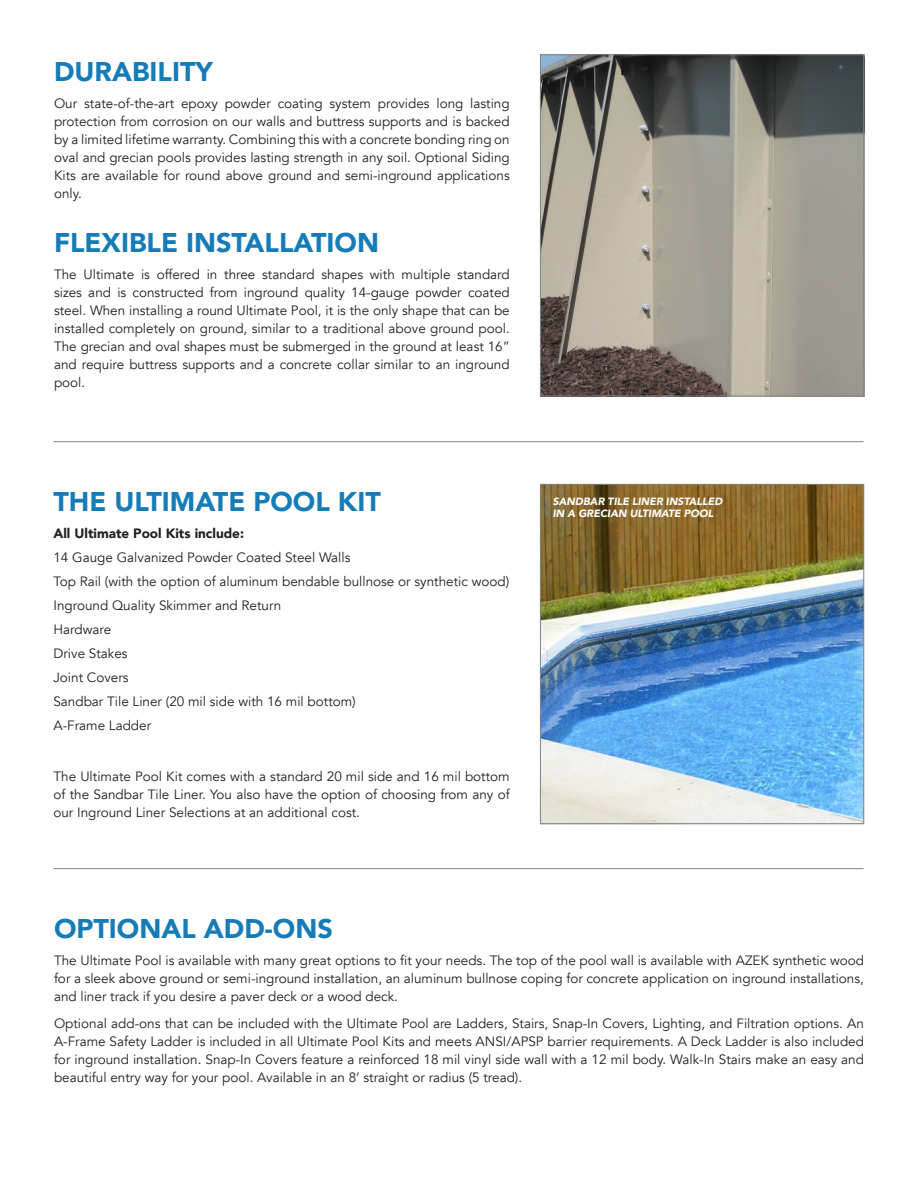
<style>
.page{position:relative;width:918px;height:1188px;background:#fff}
.page>*{position:absolute;margin:0;border:0;box-sizing:border-box;transform-origin:0 0}
.A-head-1{font:900 27px "Avenir";color:#157cb8}
._1-column{font:13.5px/18px "Avenir";color:#231f20;text-align:justify}
._1-column-2{font:900 13.5px "Avenir";color:#231f20}
.Part_Number{font:italic 900 10.5px "Avenir";color:#fff}
</style>
<div class="page">
<img style="left:542px;top:56px;width:320px;height:338px">
<hr style="left:54px;top:441px;width:810px;height:1px;background:#808285">
<div style="left:540px;top:54px;width:324px;height:342px;border:1px solid #808285"></div>
<img style="left:542px;top:486px;width:320px;height:336px">
<div style="left:540px;top:484px;width:324px;height:340px;border:1px solid #808285"></div>
<hr style="left:54px;top:868px;width:810px;height:1px;background:#808285">
<p class="A-head-1" style="left:54px;top:49px;width:160px">DURABILITY</p>
<p class="_1-column" style="left:54px;top:95px;width:457px">Our state-of-the-art epoxy powder coating system provides long lasting protection from corrosion on our walls and buttress supports and is backed by a limited lifetime warranty. Combining this with a concrete bonding ring on oval and grecian pools provides lasting strength in any soil. Optional Siding Kits are available for round above ground and semi-inground applications only.</p>
<p class="A-head-1" style="left:54px;top:220px;width:326px">FLEXIBLE INSTALLATION</p>
<p class="_1-column" style="left:54px;top:266px;width:457px">The Ultimate is offered in three standard shapes with multiple standard sizes and is constructed from inground quality 14-gauge powder coated steel. When installing a round Ultimate Pool, it is the only shape that can be installed completely on ground, similar to a traditional above ground pool.<br>The grecian and oval shapes must be submerged in the ground at least 16” and require buttress supports and a concrete collar similar to an inground pool.</p>
<p class="A-head-1" style="left:53px;top:478px;width:329px">THE ULTIMATE POOL KIT</p>
<p class="_1-column-2" style="left:53px;top:522px;width:192px">All Ultimate Pool Kits include:</p>
<p class="_1-column" style="left:53px;top:549px;width:299px">14 Gauge Galvanized Powder Coated Steel Walls</p>
<p class="_1-column" style="left:53px;top:573px;width:457px">Top Rail (with the option of aluminum bendable bullnose or synthetic wood)</p>
<p class="_1-column" style="left:53px;top:597px;width:229px">Inground Quality Skimmer and Return</p>
<p class="_1-column" style="left:53px;top:621px;width:59px">Hardware</p>
<p class="_1-column" style="left:53px;top:645px;width:76px">Drive Stakes</p>
<p class="_1-column" style="left:53px;top:669px;width:77px">Joint Covers</p>
<p class="_1-column" style="left:53px;top:693px;width:304px">Sandbar Tile Liner (20 mil side with 16 mil bottom)</p>
<p class="_1-column" style="left:53px;top:717px;width:99px">A-Frame Ladder</p>
<p class="_1-column" style="left:53px;top:768px;width:458px">The Ultimate Pool Kit comes with a standard 20 mil side and 16 mil bottom of the Sandbar Tile Liner. You also have the option of choosing from any of our Inground Liner Selections at an additional cost.</p>
<p class="Part_Number" style="left:553px;top:493px;width:171px">SANDBAR TILE LINER INSTALLED</p>
<p class="Part_Number" style="left:553px;top:505px;width:162px">IN A GRECIAN ULTIMATE POOL</p>
<p class="A-head-1" style="left:54px;top:906px;width:280px">OPTIONAL ADD-ONS</p>
<p class="_1-column" style="left:54px;top:952px;width:812px">The Ultimate Pool is available with many great options to fit your needs. The top of the pool wall is available with AZEK synthetic wood for a sleek above ground or semi-inground installation, an aluminum bullnose coping for concrete application on inground installations, and liner track if you desire a paver deck or a wood deck.</p>
<p class="_1-column" style="left:54px;top:1015px;width:812px">Optional add-ons that can be included with the Ultimate Pool are Ladders, Stairs, Snap-In Covers, Lighting, and Filtration options. An A-Frame Safety Ladder is included in all Ultimate Pool Kits and meets ANSI/APSP barrier requirements. A Deck Ladder is also included for inground installation. Snap-In Covers feature a reinforced 18 mil vinyl side wall with a 12 mil body. Walk-In Stairs make an easy and beautiful entry way for your pool. Available in an 8’ straight or radius (5 tread).</p>
</div>
